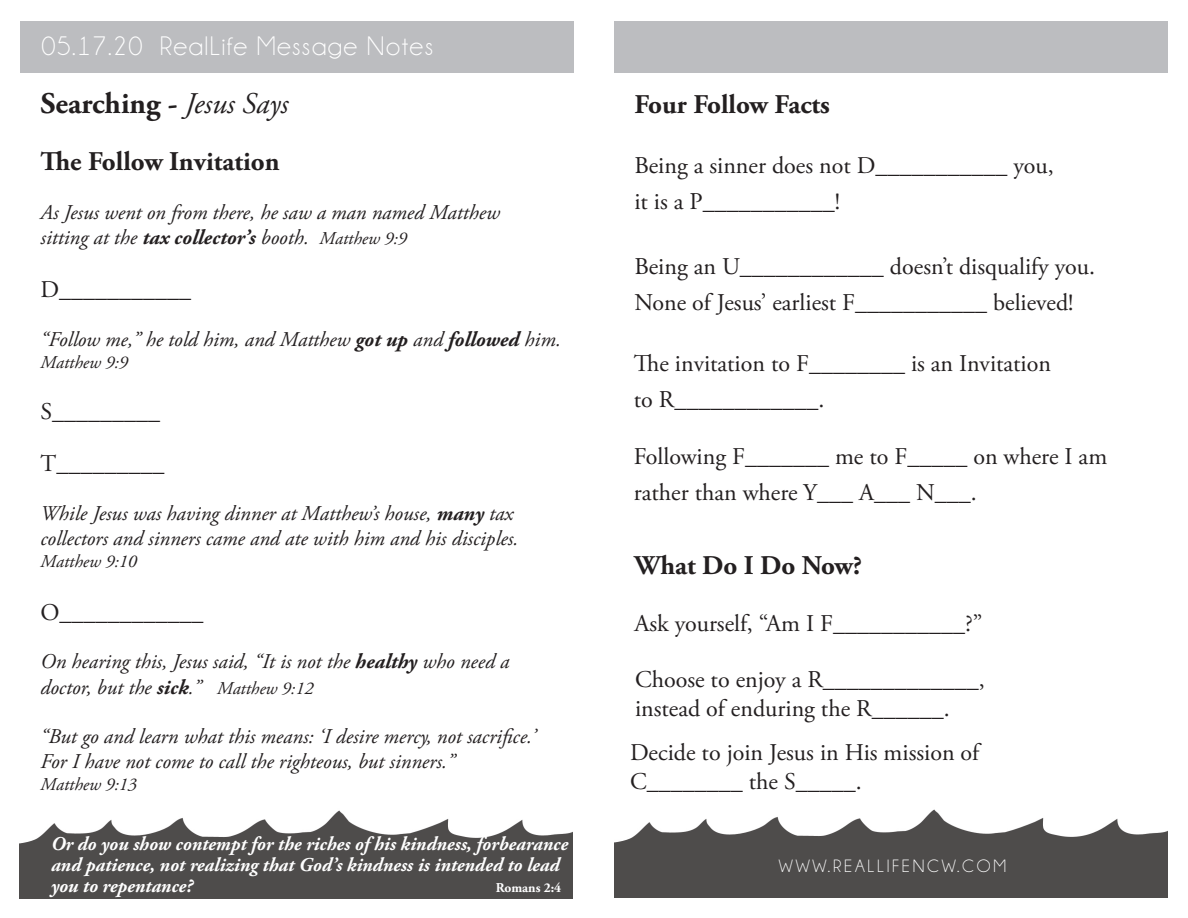
<style>
.page{position:relative;width:1188px;height:918px;background:#fff}
.page>*{position:absolute;margin:0;border:0;box-sizing:border-box;transform-origin:0 0}
.t1{font:700 30px "Adobe Garamond Pro";color:#231f20}
.t2{font:700 27px "Adobe Garamond Pro";color:#231f20}
.t3{font:27px "Champagne&Limousines";letter-spacing:.05em;color:#fff}
.t4{font:24px/36px "Adobe Garamond Pro";color:#231f20}
.t5{font:italic 21px "Adobe Garamond Pro";color:#231f20}
.t6{font:italic 700 19.5px/21px "Adobe Garamond Pro";color:#fff}
.t7{font:italic 18px "Adobe Garamond Pro";color:#231f20}
.t8{font:18px "Champagne&Limousines";letter-spacing:.15em;color:#fff}
.t9{font:700 13.5px "Adobe Garamond Pro";color:#fff}
.s1{font-weight:400;font-style:italic}
.s2{font-weight:700}
.s3{font-size:18px}
</style>
<div class="page">
<img style="left:20px;top:810px;width:553px;height:88px">
<div style="left:614px;top:21px;width:553px;height:52px;background:#bcbdc0"></div>
<div style="left:20px;top:21px;width:554px;height:52px;background:#bcbdc0"></div>
<img style="left:614px;top:809px;width:554px;height:89px">
<p class="t3" style="left:41px;top:33px;width:393px">05.17.20 RealLife Message Notes</p>
<p class="t1" style="left:40px;top:86px;width:249px">Searching - <span class="s1">Jesus Says</span></p>
<p class="t2" style="left:40px;top:146px;width:241px">The Follow Invitation</p>
<p class="t5" style="left:40px;top:200px;width:461px">As Jesus went on from there, he saw a man named Matthew</p>
<p class="t5" style="left:40px;top:225px;width:368px">sitting at the <span class="s2">tax collector’s</span> booth. <span class="s3">Matthew 9:9</span></p>
<p class="t4" style="left:40px;top:272px;width:152px">D___________</p>
<p class="t5" style="left:40px;top:327px;width:522px">“Follow me,” he told him, and Matthew <span class="s2">got up</span> and <span class="s2">followed</span> him.</p>
<p class="t7" style="left:40px;top:351px;width:89px">Matthew 9:9</p>
<p class="t4" style="left:40px;top:395px;width:121px">S_________</p>
<p class="t4" style="left:40px;top:446px;width:125px">T_________</p>
<p class="t5" style="left:40px;top:501px;width:474px">While Jesus was having dinner at Matthew’s house, <span class="s2">many</span> tax</p>
<p class="t5" style="left:40px;top:526px;width:480px">collectors and sinners came and ate with him and his disciples.</p>
<p class="t7" style="left:40px;top:551px;width:98px">Matthew 9:10</p>
<p class="t4" style="left:40px;top:595px;width:165px">O____________</p>
<p class="t5" style="left:40px;top:649px;width:471px">On hearing this, Jesus said, “It is not the <span class="s2">healthy</span> who need a</p>
<p class="t5" style="left:40px;top:674px;width:274px">doctor, but the <span class="s2">sick</span>.” <span class="s3">Matthew 9:12</span></p>
<p class="t5" style="left:40px;top:724px;width:497px">“But go and learn what this means: ‘I desire mercy, not sacrifice.’</p>
<p class="t5" style="left:40px;top:749px;width:416px">For I have not come to call the righteous, but sinners.”</p>
<p class="t7" style="left:40px;top:773px;width:98px">Matthew 9:13</p>
<p class="t6" style="left:51px;top:834px;width:519px">Or do you show contempt for the riches of his kindness, forbearance and patience, not realizing that God’s kindness is intended to lead you to repentance?</p>
<p class="t9" style="left:496px;top:880px;width:67px">Romans 2:4</p>
<p class="t2" style="left:634px;top:89px;width:197px">Four Follow Facts</p>
<p class="t4" style="left:634px;top:149px;width:421px">Being a sinner does not D___________ you,</p>
<p class="t4" style="left:634px;top:185px;width:207px">it is a P___________!</p>
<p class="t4" style="left:634px;top:249px;width:462px">Being an U____________ doesn’t disqualify you.</p>
<p class="t4" style="left:634px;top:285px;width:441px">None of Jesus’ earliest F___________ believed!</p>
<p class="t4" style="left:634px;top:346px;width:419px">The invitation to F________ is an Invitation</p>
<p class="t4" style="left:634px;top:382px;width:192px">to R____________.</p>
<p class="t4" style="left:634px;top:439px;width:475px">Following F_______ me to F_____ on where I am rather than where Y___ A___ N___.</p>
<p class="t2" style="left:634px;top:549px;width:229px">What Do I Do Now?</p>
<p class="t4" style="left:634px;top:606px;width:350px">Ask yourself, “Am I F___________?”</p>
<p class="t4" style="left:635px;top:663px;width:351px">Choose to enjoy a R_____________,</p>
<p class="t4" style="left:635px;top:691px;width:316px">instead of enduring the R______.</p>
<p class="t4" style="left:630px;top:735px;width:351px">Decide to join Jesus in His mission of</p>
<p class="t4" style="left:630px;top:764px;width:233px">C________ the S_____.</p>
<p class="t8" style="left:779px;top:857px;width:229px">WWW.REALLIFENCW.COM</p>
</div>
